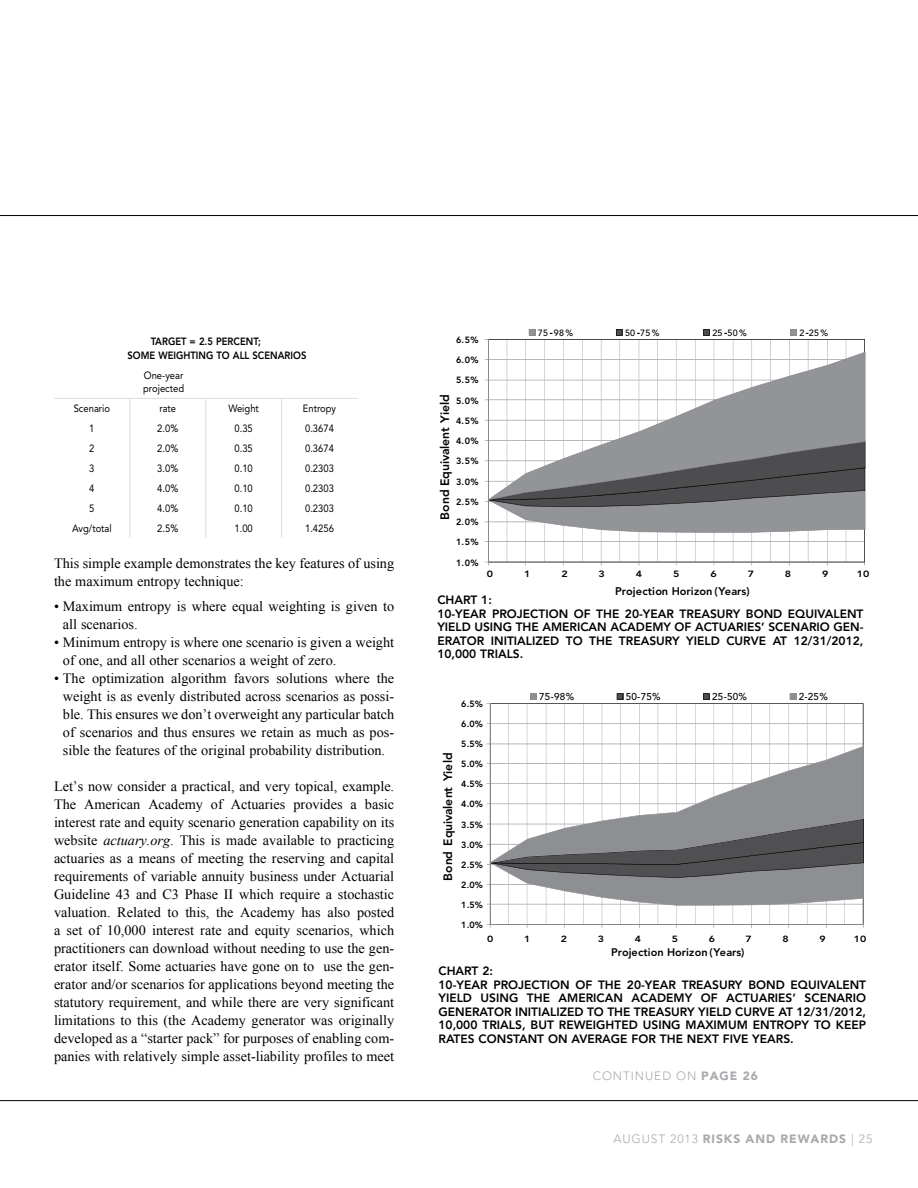
<style>
.page{position:relative;width:918px;height:1188px;background:#fff}
.page>*{position:absolute;margin:0;border:0;box-sizing:border-box;transform-origin:0 0}
.t1{font:14.25px/18px "Times New Roman";color:#000}
.t2{font:800 12.15px "Avenir LT Std";letter-spacing:-.01em;color:#000}
.t3{font:800 12px/13.5px "Avenir LT Std";color:#000}
.t4{font:900 12px "Avenir LT Std";letter-spacing:.075em;color:#a7a9ac}
.t5{font:300 12px "Avenir LT Std";color:#a7a9ac}
.t6{font:800 11.1px "Avenir LT Std";letter-spacing:.01em;color:#000}
.t7{font:800 10.95px "Avenir LT Std";letter-spacing:.01em;color:#000}
.t8{font:10.5px/13.5px "Avenir LT Std";color:#000;scale:.9 1}
.t9{font:800 10.5px/13.5px "Avenir LT Std";color:#000;scale:.9 1}
.t10{font:500 9.9px "Avenir LT Std";letter-spacing:.015em;color:#000}
.t11{font:800 9px "Avenir LT Std";color:#000}
.t12{font:800 9px "Avenir LT Std";color:#000;scale:1.18 1}
.t13{font:500 9px "Avenir LT Std";letter-spacing:.015em;color:#000}
.s1{font-style:italic}
.s2{font-weight:300}
</style>
<div class="page">
<hr style="left:0;top:1100px;width:918px;height:1px;background:#000">
<svg style="left:129px;top:399px;width:1px;height:139px"></svg>
<svg style="left:205px;top:399px;width:1px;height:139px"></svg>
<svg style="left:281px;top:399px;width:1px;height:139px"></svg>
<hr style="left:54px;top:398px;width:76px;height:1px;background:#dcddde">
<hr style="left:130px;top:398px;width:76px;height:1px;background:#dcddde">
<hr style="left:206px;top:398px;width:76px;height:1px;background:#dcddde">
<hr style="left:282px;top:398px;width:75px;height:1px;background:#dcddde">
<svg style="left:489px;top:339px;width:376px;height:223px"></svg>
<svg style="left:489px;top:352px;width:376px;height:88px"></svg>
<hr style="left:488px;top:339px;width:1px;height:223px;background:#87898c">
<svg style="left:485px;top:440px;width:380px;height:93px"></svg>
<hr style="left:488px;top:562px;width:377px;height:1px;background:#87898c">
<svg style="left:529px;top:329px;width:6px;height:7px"></svg>
<svg style="left:616px;top:329px;width:6px;height:7px"></svg>
<svg style="left:703px;top:329px;width:7px;height:7px"></svg>
<svg style="left:790px;top:329px;width:7px;height:7px"></svg>
<hr style="left:863px;top:704px;width:1px;height:220px;background:#b7b7b7">
<svg style="left:490px;top:703px;width:373px;height:221px"></svg>
<svg style="left:491px;top:746px;width:373px;height:73px"></svg>
<hr style="left:490px;top:704px;width:1px;height:220px;background:#868686">
<svg style="left:487px;top:819px;width:377px;height:87px"></svg>
<hr style="left:490px;top:924px;width:373px;height:1px;background:#868686">
<svg style="left:530px;top:693px;width:7px;height:7px"></svg>
<svg style="left:617px;top:693px;width:6px;height:7px"></svg>
<svg style="left:703px;top:693px;width:7px;height:7px"></svg>
<svg style="left:790px;top:693px;width:6px;height:7px"></svg>
<hr style="left:0;top:215px;width:918px;height:1px;background:#000">
<p class="t9" style="left:128px;top:335px;width:200px;text-indent:23px">TARGET = 2.5 PERCENT;<br>SOME WEIGHTING TO ALL SCENARIOS</p>
<p class="t8" style="left:143px;top:369px;width:47px">One-year projected</p>
<p class="t8" style="left:74px;top:402px;width:42px">Scenario</p>
<p class="t8" style="left:159px;top:402px;width:20px">rate</p>
<p class="t8" style="left:228px;top:402px;width:35px">Weight</p>
<p class="t8" style="left:303px;top:402px;width:38px">Entropy</p>
<p class="t8" style="left:89px;top:422px;width:7px">1</p>
<p class="t8" style="left:157px;top:422px;width:25px">2.0%</p>
<p class="t8" style="left:234px;top:422px;width:22px">0.35</p>
<p class="t8" style="left:305px;top:422px;width:34px">0.3674</p>
<p class="t8" style="left:89px;top:442px;width:7px">2</p>
<p class="t8" style="left:157px;top:442px;width:25px">2.0%</p>
<p class="t8" style="left:234px;top:442px;width:22px">0.35</p>
<p class="t8" style="left:305px;top:442px;width:34px">0.3674</p>
<p class="t8" style="left:89px;top:462px;width:7px">3</p>
<p class="t8" style="left:157px;top:462px;width:25px">3.0%</p>
<p class="t8" style="left:234px;top:462px;width:22px">0.10</p>
<p class="t8" style="left:305px;top:462px;width:34px">0.2303</p>
<p class="t8" style="left:89px;top:482px;width:7px">4</p>
<p class="t8" style="left:157px;top:482px;width:25px">4.0%</p>
<p class="t8" style="left:234px;top:482px;width:22px">0.10</p>
<p class="t8" style="left:305px;top:482px;width:34px">0.2303</p>
<p class="t8" style="left:89px;top:502px;width:7px">5</p>
<p class="t8" style="left:157px;top:502px;width:25px">4.0%</p>
<p class="t8" style="left:234px;top:502px;width:22px">0.10</p>
<p class="t8" style="left:305px;top:502px;width:34px">0.2303</p>
<p class="t8" style="left:72px;top:522px;width:46px">Avg/total</p>
<p class="t8" style="left:157px;top:522px;width:25px">2.5%</p>
<p class="t8" style="left:234px;top:522px;width:22px">1.00</p>
<p class="t8" style="left:305px;top:522px;width:34px">1.4256</p>
<p class="t1" style="left:54px;top:554px;width:342px">This simple example demonstrates the key features of using the maximum entropy technique:</p>
<p class="t1" style="left:63px;top:597px;width:333px;text-indent:-9px">• Maximum entropy is where equal weighting is given to all scenarios.</p>
<p class="t1" style="left:63px;top:633px;width:333px;text-indent:-9px">• Minimum entropy is where one scenario is given a weight of one, and all other scenarios a weight of zero.</p>
<p class="t1" style="left:63px;top:669px;width:333px;text-align:justify;text-indent:-9px">• The optimization algorithm favors solutions where the weight is as evenly distributed across scenarios as possi&shy;ble. This ensures we don’t overweight any particular batch of scenarios and thus ensures we retain as much as pos&shy;sible the features of the original probability distribution.</p>
<p class="t1" style="left:54px;top:777px;width:342px;text-align:justify">Let’s now consider a practical, and very topical, example.<br>The American Academy of Actuaries provides a basic interest rate and equity scenario generation capability on its website <span class="s1">actuary.org</span>. This is made available to practicing actuaries as a means of meeting the reserving and capital requirements of variable annuity business under Actuarial Guideline 43 and C3 Phase II which require a stochastic valuation. Related to this, the Academy has also posted a set of 10,000 interest rate and equity scenarios, which practitioners can download without needing to use the gen&shy;erator itself. Some actuaries have gone on to use the gen&shy;erator and/or scenarios for applications beyond meeting the statutory requirement, and while there are very significant limitations to this (the Academy generator was originally developed as a “starter pack” for purposes of enabling com&shy;panies with relatively simple asset-liability profiles to meet</p>
<p class="t11" style="left:456px;top:334px;width:24px">6.5%</p>
<p class="t11" style="left:456px;top:355px;width:24px">6.0%</p>
<p class="t11" style="left:456px;top:375px;width:24px">5.5%</p>
<p class="t2" style="left:438px;top:520px;width:127px;rotate:-90deg">BOND EQUIVALENT YIELD</p>
<p class="t11" style="left:456px;top:395px;width:24px">5.0%</p>
<p class="t11" style="left:456px;top:415px;width:24px">4.5%</p>
<p class="t11" style="left:456px;top:436px;width:24px">4.0%</p>
<p class="t11" style="left:456px;top:456px;width:24px">3.5%</p>
<p class="t11" style="left:456px;top:476px;width:24px">3.0%</p>
<p class="t11" style="left:456px;top:496px;width:24px">2.5%</p>
<p class="t11" style="left:456px;top:517px;width:24px">2.0%</p>
<p class="t11" style="left:456px;top:537px;width:24px">1.5%</p>
<p class="t11" style="left:456px;top:557px;width:24px">1.0%</p>
<p class="t13" style="left:538px;top:328px;width:37px">75 98%</p>
<p class="t13" style="left:625px;top:328px;width:36px">50 75%</p>
<p class="t13" style="left:712px;top:328px;width:36px">25 50%</p>
<p class="t13" style="left:800px;top:328px;width:30px">2 25%</p>
<p class="t12" style="left:487px;top:569px;width:7px">0</p>
<p class="t12" style="left:524px;top:569px;width:7px">1</p>
<p class="t12" style="left:561px;top:569px;width:7px">2</p>
<p class="t12" style="left:599px;top:569px;width:7px">3</p>
<p class="t12" style="left:636px;top:569px;width:7px">4</p>
<p class="t12" style="left:673px;top:569px;width:7px">5</p>
<p class="t12" style="left:710px;top:569px;width:7px">6</p>
<p class="t12" style="left:748px;top:569px;width:7px">7</p>
<p class="t12" style="left:785px;top:569px;width:7px">8</p>
<p class="t12" style="left:822px;top:569px;width:7px">9</p>
<p class="t12" style="left:857px;top:569px;width:12px">10</p>
<p class="t6" style="left:615px;top:585px;width:136px">PROJECTION HORIZON (YEARS)</p>
<p class="t3" style="left:437px;top:594px;width:428px">CHART 1:<br>10-YEAR PROJECTION OF THE 20-YEAR TREASURY BOND EQUIVALENT YIELD USING THE AMERICAN ACADEMY OF ACTUARIES’ SCENARIO GEN-ERATOR INITIALIZED TO THE TREASURY YIELD CURVE AT 12/31/2012, 10,000 TRIALS.</p>
<p class="t11" style="left:461px;top:699px;width:23px">6.5%</p>
<p class="t11" style="left:461px;top:719px;width:23px">6.0%</p>
<p class="t11" style="left:461px;top:739px;width:23px">5.5%</p>
<p class="t2" style="left:441px;top:881px;width:129px;rotate:-90deg">BOND EQUIVALENT YIELD</p>
<p class="t11" style="left:461px;top:759px;width:23px">5.0%</p>
<p class="t11" style="left:461px;top:779px;width:23px">4.5%</p>
<p class="t11" style="left:461px;top:799px;width:23px">4.0%</p>
<p class="t11" style="left:461px;top:819px;width:23px">3.5%</p>
<p class="t11" style="left:461px;top:839px;width:23px">3.0%</p>
<p class="t11" style="left:461px;top:859px;width:23px">2.5%</p>
<p class="t11" style="left:461px;top:879px;width:23px">2.0%</p>
<p class="t11" style="left:461px;top:899px;width:23px">1.5%</p>
<p class="t11" style="left:461px;top:920px;width:23px">1.0%</p>
<p class="t10" style="left:539px;top:691px;width:36px">75‐98%</p>
<p class="t10" style="left:626px;top:691px;width:36px">50‐75%</p>
<p class="t10" style="left:712px;top:691px;width:36px">25‐50%</p>
<p class="t10" style="left:799px;top:691px;width:31px">2‐25%</p>
<p class="t12" style="left:487px;top:934px;width:7px">0</p>
<p class="t12" style="left:524px;top:934px;width:7px">1</p>
<p class="t12" style="left:561px;top:934px;width:7px">2</p>
<p class="t12" style="left:598px;top:934px;width:7px">3</p>
<p class="t12" style="left:635px;top:934px;width:7px">4</p>
<p class="t12" style="left:672px;top:934px;width:7px">5</p>
<p class="t12" style="left:709px;top:934px;width:7px">6</p>
<p class="t12" style="left:746px;top:934px;width:7px">7</p>
<p class="t12" style="left:783px;top:934px;width:7px">8</p>
<p class="t12" style="left:820px;top:934px;width:7px">9</p>
<p class="t12" style="left:854px;top:934px;width:12px">10</p>
<p class="t7" style="left:611px;top:946px;width:135px">PROJECTION HORIZON (YEARS)</p>
<p class="t3" style="left:438px;top:964px;width:429px">CHART 2:<br>10-YEAR PROJECTION OF THE 20-YEAR TREASURY BOND EQUIVALENT YIELD USING THE AMERICAN ACADEMY OF ACTUARIES’ SCENARIO GENERATOR INITIALIZED TO THE TREASURY YIELD CURVE AT 12/31/2012, 10,000 TRIALS, BUT REWEIGHTED USING MAXIMUM ENTROPY TO KEEP RATES CONSTANT ON AVERAGE FOR THE NEXT FIVE YEARS.</p>
<p class="t5" style="left:593px;top:1069px;width:11px">CON</p>
<p class="t5" style="left:623px;top:1069px;width:64px">TINUED ON</p>
<p class="t4" style="left:701px;top:1069px;width:58px">PAGE 26</p>
<p class="t4" style="left:613px;top:1132px;width:260px"><span class="s2">AUGUST 2013</span> RISKS AND REWARDS <span class="s2">| 25</span></p>
</div>
